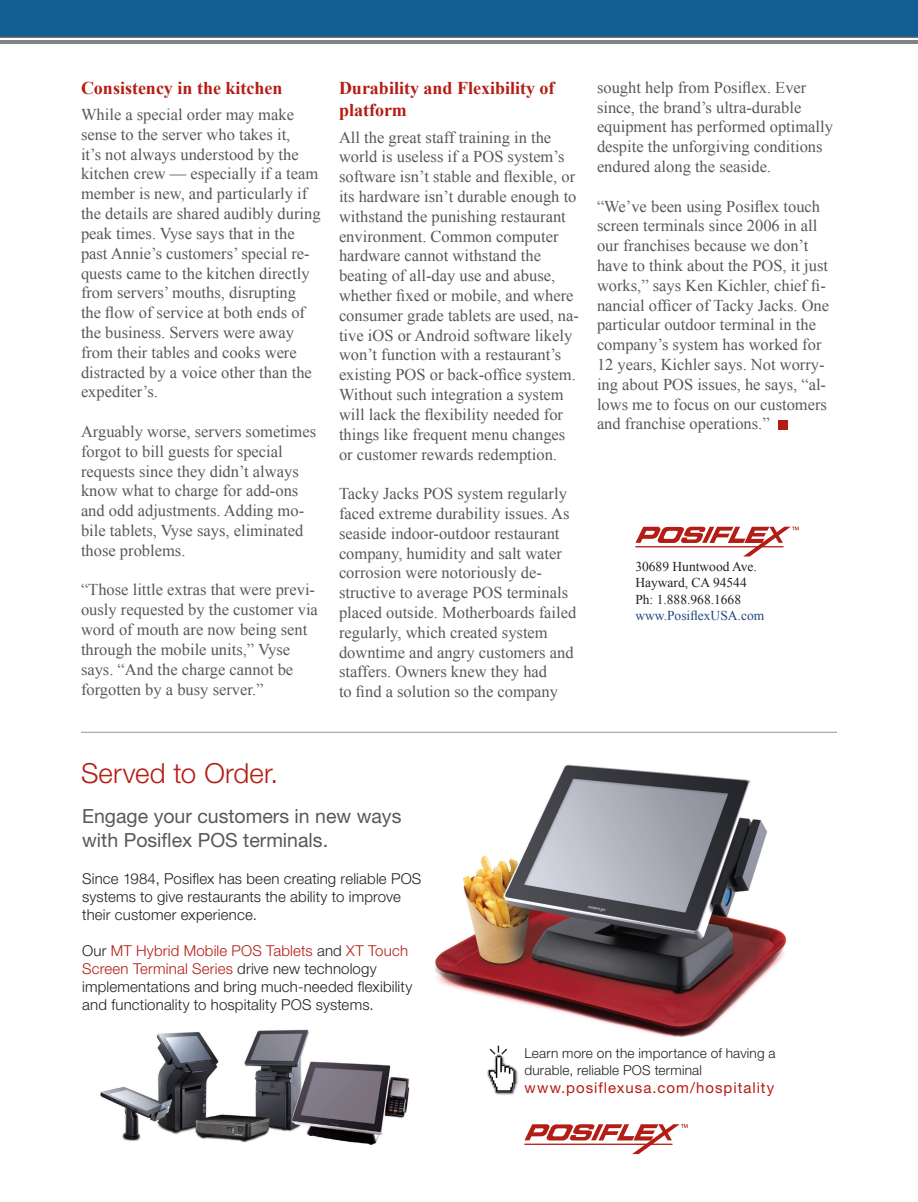
<style>
.page{position:relative;width:918px;height:1202px;background:#fff}
.page>*{position:absolute;margin:0;border:0;box-sizing:border-box;transform-origin:0 0}
.t1{font:300 27.6px "Helvetica Neue LT Std";letter-spacing:.005em;color:#b41d15}
.t2{font:19.5px "Helvetica Neue LT Std";color:#57585a}
.big_subtitle{font:700 18px/22.5px "Times New Roman";color:#b41d15}
.body{font:16.5px/19.8px "Times New Roman";color:#57585a}
.t3{font:300 15px/18px "Helvetica Neue LT Std";letter-spacing:.01em;color:#231f20}
.t4{font:15px "Helvetica Neue LT Std";letter-spacing:.065em;color:#b41d15}
.t5{font:300 13.65px/17.7px "Helvetica Neue LT Std";letter-spacing:.015em;color:#231f20}
.t6{font:13.5px/16.2px "Times New Roman";color:#1f497d}
.t7{font:13.5px "Times New Roman";color:#231f20}
.s1{color:#231f20}
.s2{color:#b41d15}
</style>
<div class="page">
<div style="left:778px;top:419px;width:10px;height:10px;background:#b41d15"></div>
<svg style="left:635px;top:526px;width:164px;height:30px"></svg>
<svg style="left:524px;top:1124px;width:164px;height:30px"></svg>
<hr style="left:81px;top:732px;width:756px;height:1px;background:#939598">
<img style="left:100px;top:1029px;width:310px;height:116px">
<img style="left:434px;top:764px;width:353px;height:273px">
<img style="left:487px;top:1056px;width:31px;height:39px">
<svg style="left:489px;top:1045px;width:19px;height:11px"></svg>
<div style="left:0;top:0;width:918px;height:36px;background:#125e92"></div>
<hr style="left:0;top:41px;width:918px;height:3px;background:#808285">
<hr style="left:0;top:36px;width:918px;height:2px;background:#57585a">
<p class="big_subtitle" style="left:81px;top:76px;width:203px">Consistency in the kitchen</p>
<p class="body" style="left:81px;top:104px;width:241px">While a special order may make sense to the server who takes it,<br>it’s not always understood by the kitchen crew — especially if a team member is new, and particularly if the details are shared audibly during peak times. Vyse says that in the past Annie’s customers’ special re&shy;quests came to the kitchen directly from servers’ mouths, disrupting<br>the flow of service at both ends of the business. Servers were away from their tables and cooks were distracted by a voice other than the expediter’s.</p>
<p class="body" style="left:81px;top:421px;width:237px">Arguably worse, servers sometimes forgot to bill guests for special requests since they didn’t always know what to charge for add-ons and odd adjustments. Adding mo&shy;bile tablets, Vyse says, eliminated those problems.</p>
<p class="body" style="left:81px;top:580px;width:238px">“Those little extras that were previ&shy;ously requested by the customer via word of mouth are now being sent through the mobile units,” Vyse says. “And the charge cannot be forgotten by a busy server.”</p>
<p class="big_subtitle" style="left:339px;top:76px;width:217px">Durability and Flexibility of platform</p>
<p class="body" style="left:339px;top:127px;width:241px">All the great staff training in the world is useless if a POS system’s software isn’t stable and flexible, or its hardware isn’t durable enough to withstand the punishing restaurant environment. Common computer hardware cannot withstand the beating of all-day use and abuse, whether fixed or mobile, and where consumer grade tablets are used, na&shy;tive iOS or Android software likely won’t function with a restaurant’s existing POS or back-office system.<br>Without such integration a system will lack the flexibility needed for things like frequent menu changes or customer rewards redemption.</p>
<p class="body" style="left:339px;top:483px;width:239px">Tacky Jacks POS system regularly faced extreme durability issues. As seaside indoor-outdoor restaurant company, humidity and salt water corrosion were notoriously de&shy;structive to average POS terminals placed outside. Motherboards failed regularly, which created system downtime and angry customers and staffers. Owners knew they had<br>to find a solution so the company</p>
<p class="body" style="left:597px;top:77px;width:238px">sought help from Posiflex. Ever since, the brand’s ultra-durable equipment has performed optimally despite the unforgiving conditions endured along the seaside.</p>
<p class="body" style="left:597px;top:196px;width:234px">“We’ve been using Posiflex touch screen terminals since 2006 in all our franchises because we don’t have to think about the POS, it just works,” says Ken Kichler, chief fi&shy;nancial officer of Tacky Jacks. One particular outdoor terminal in the company’s system has worked for 12 years, Kichler says. Not worry&shy;ing about POS issues, he says, “al&shy;lows me to focus on our customers and franchise operations.”</p>
<p class="t7" style="left:635px;top:557px;width:123px">30689 Huntwood Ave.</p>
<p class="t7" style="left:635px;top:574px;width:113px">Hayward, CA 94544</p>
<p class="t6" style="left:635px;top:591px;width:130px"><span class="s1">Ph: 1.888.968.1668 </span>www.PosiflexUSA.com</p>
<p class="t1" style="left:81px;top:756px;width:199px">Served to Order.</p>
<p class="t2" style="left:82px;top:805px;width:321px">Engage your customers in new ways</p>
<p class="t2" style="left:82px;top:829px;width:247px">with Posiflex POS terminals.</p>
<p class="t3" style="left:82px;top:869px;width:341px">Since 1984, Posiflex has been creating reliable POS systems to give restaurants the ability to improve their customer experience.</p>
<p class="t3" style="left:82px;top:941px;width:332px">Our <span class="s2">MT Hybrid Mobile POS Tablets</span> and <span class="s2">XT Touch Screen Terminal Series</span> drive new technology implementations and bring much-needed flexibility and functionality to hospitality POS systems.</p>
<p class="t5" style="left:524px;top:1043px;width:253px">Learn more on the importance of having a durable, reliable POS terminal</p>
<p class="t4" style="left:524px;top:1078px;width:252px">www.posiflexusa.com/hospitality</p>
</div>
